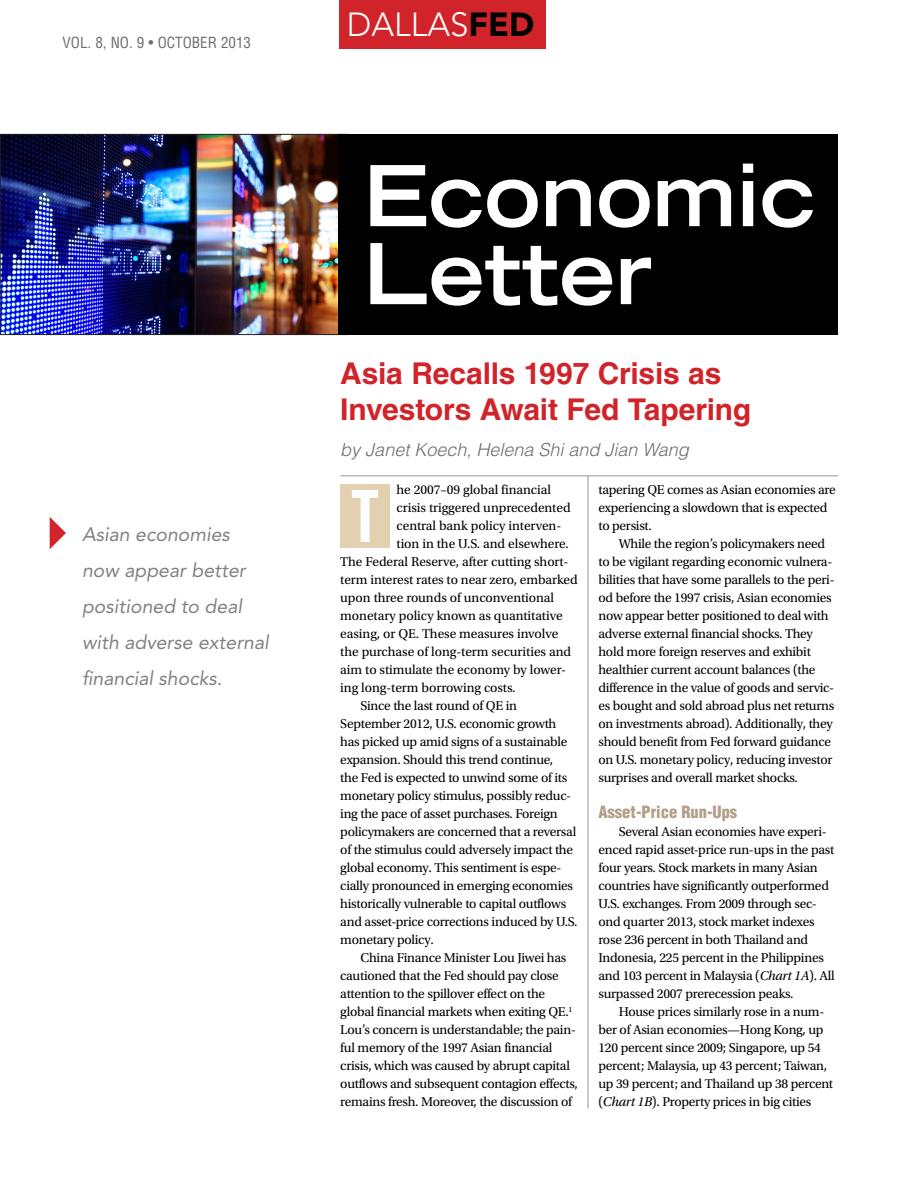
<style>
.page{position:relative;width:918px;height:1188px;background:#fff}
.page>*{position:absolute;margin:0;border:0;box-sizing:border-box;transform-origin:0 0}
.t1{font:700 expanded 84px "Trade Gothic LT Std";color:#fff}
.t2{font:72px "Trade Gothic LT Std Bd Cn 20";color:#fff}
.t3{font:300 33.15px "Avenir LT Std";color:#fff}
.FrontPageTitle{font:700 30px/36px "Helvetica LT Std";letter-spacing:-.005em;color:#d1232a}
.Pullquote{font:italic 19.5px/36px "Avenir LT Std";color:#808285}
.FrontPageTitle-2{font:italic 300 18px "Helvetica LT Std";color:#6c6d70}
.Subhead{font:900 condensed 16.5px "Helvetica LT Std";color:#b39e86}
.VolumeDate{font:condensed 15px "Helvetica LT Std";color:#6c6d70}
.BodyText-20{font:13.5px/18px "Utopia Std";letter-spacing:-.02em;color:#000001}
.IntroParagraphNewEL{font:13.5px "Utopia Std";letter-spacing:-.005em;color:#000001}
.s1{font-weight:900;color:#000001}
.s2{font-style:italic}
</style>
<div class="page">
<div style="left:339px;top:0;width:207px;height:49px;background:#d1232a"></div>
<img style="left:2px;top:136px;width:337px;height:197px">
<div style="left:0;top:134px;width:348px;height:201px;border:1px solid #231f20"></div>
<hr style="left:588px;top:476px;width:1px;height:632px;background:#939598">
<hr style="left:340px;top:475px;width:498px;height:1px;background:#939598">
<div style="left:339px;top:134px;width:499px;height:201px;background:#000001"></div>
<svg style="left:50px;top:517px;width:16px;height:32px"></svg>
<div style="left:340px;top:484px;width:50px;height:64px;background:#e3d0b0"></div>
<p class="VolumeDate" style="left:63px;top:33px;width:190px">VOL. 8, NO. 9 • OCTOBER 2013</p>
<p class="Pullquote" style="left:82px;top:517px;width:188px">Asian economies now appear better positioned to deal with adverse external financial shocks.</p>
<h3 class="t3" style="left:347px;top:5px;width:189px">DALLAS<span class="s1">FED</span></h3>
<p class="t1" style="left:363px;top:141px;width:454px">Economic</p>
<p class="t1" style="left:363px;top:219px;width:291px">Letter</p>
<p class="FrontPageTitle" style="left:340px;top:355px;width:412px">Asia Recalls 1997 Crisis as<br>Investors Await Fed Tapering</p>
<p class="FrontPageTitle-2" style="left:340px;top:439px;width:350px">by Janet Koech, Helena Shi and Jian Wang</p>
<p class="IntroParagraphNewEL" style="left:397px;top:483px;width:156px">he 2007–09 global financial</p>
<p class="IntroParagraphNewEL" style="left:397px;top:501px;width:176px">crisis triggered unprecedented</p>
<p class="IntroParagraphNewEL" style="left:397px;top:519px;width:166px">central bank policy interven-</p>
<p class="IntroParagraphNewEL" style="left:397px;top:537px;width:174px">tion in the U.S. and elsewhere.</p>
<p class="IntroParagraphNewEL" style="left:340px;top:555px;width:230px">The Federal Reserve, after cutting short-</p>
<p class="IntroParagraphNewEL" style="left:340px;top:573px;width:239px">term interest rates to near zero, embarked</p>
<p class="IntroParagraphNewEL" style="left:340px;top:591px;width:215px">upon three rounds of unconventional</p>
<p class="IntroParagraphNewEL" style="left:340px;top:609px;width:224px">monetary policy known as quantitative</p>
<p class="IntroParagraphNewEL" style="left:340px;top:627px;width:220px">easing, or QE. These measures involve</p>
<p class="IntroParagraphNewEL" style="left:340px;top:645px;width:232px">the purchase of long-term securities and</p>
<p class="IntroParagraphNewEL" style="left:340px;top:663px;width:227px">aim to stimulate the economy by lower-</p>
<p class="IntroParagraphNewEL" style="left:340px;top:681px;width:177px">ing long-term borrowing costs.</p>
<p class="BodyText-20" style="left:340px;top:697px;width:239px;text-indent:20px">Since the last round of QE in September 2012, U.S. economic growth has picked up amid signs of a sustainable expansion. Should this trend continue,<br>the Fed is expected to unwind some of its monetary policy stimulus, possibly reduc&shy;ing the pace of asset purchases. Foreign policymakers are concerned that a reversal of the stimulus could adversely impact the global economy. This sentiment is espe&shy;cially pronounced in emerging economies historically vulnerable to capital outflows and asset-price corrections induced by U.S. monetary policy.</p>
<p class="BodyText-20" style="left:340px;top:949px;width:239px;text-indent:20px">China Finance Minister Lou Jiwei has cautioned that the Fed should pay close attention to the spillover effect on the global financial markets when exiting QE.<sup>1<br></sup>Lou’s concern is understandable; the pain&shy;ful memory of the 1997 Asian financial crisis, which was caused by abrupt capital outflows and subsequent contagion effects, remains fresh. Moreover, the discussion of</p>
<p class="t2" style="left:351px;top:473px;width:30px">T</p>
<p class="BodyText-20" style="left:598px;top:481px;width:239px">tapering QE comes as Asian economies are experiencing a slowdown that is expected to persist.</p>
<p class="BodyText-20" style="left:598px;top:535px;width:238px;text-indent:20px">While the region’s policymakers need to be vigilant regarding economic vulnera&shy;bilities that have some parallels to the peri&shy;od before the 1997 crisis, Asian economies now appear better positioned to deal with adverse external financial shocks. They hold more foreign reserves and exhibit healthier current account balances (the difference in the value of goods and servic&shy;es bought and sold abroad plus net returns on investments abroad). Additionally, they should benefit from Fed forward guidance on U.S. monetary policy, reducing investor surprises and overall market shocks.</p>
<p class="Subhead" style="left:598px;top:802px;width:140px">Asset-Price Run-Ups</p>
<p class="BodyText-20" style="left:598px;top:823px;width:238px;text-indent:20px">Several Asian economies have experi&shy;enced rapid asset-price run-ups in the past four years. Stock markets in many Asian countries have significantly outperformed U.S. exchanges. From 2009 through sec&shy;ond quarter 2013, stock market indexes rose 236 percent in both Thailand and Indonesia, 225 percent in the Philippines and 103 percent in Malaysia (<span class="s2">Chart 1A</span>). All surpassed 2007 prerecession peaks.</p>
<p class="BodyText-20" style="left:598px;top:1003px;width:236px;text-indent:20px">House prices similarly rose in a num&shy;ber of Asian economies—Hong Kong, up 120 percent since 2009; Singapore, up 54 percent; Malaysia, up 43 percent; Taiwan, up 39 percent; and Thailand up 38 percent (<span class="s2">Chart 1B</span>). Property prices in big cities</p>
</div>
